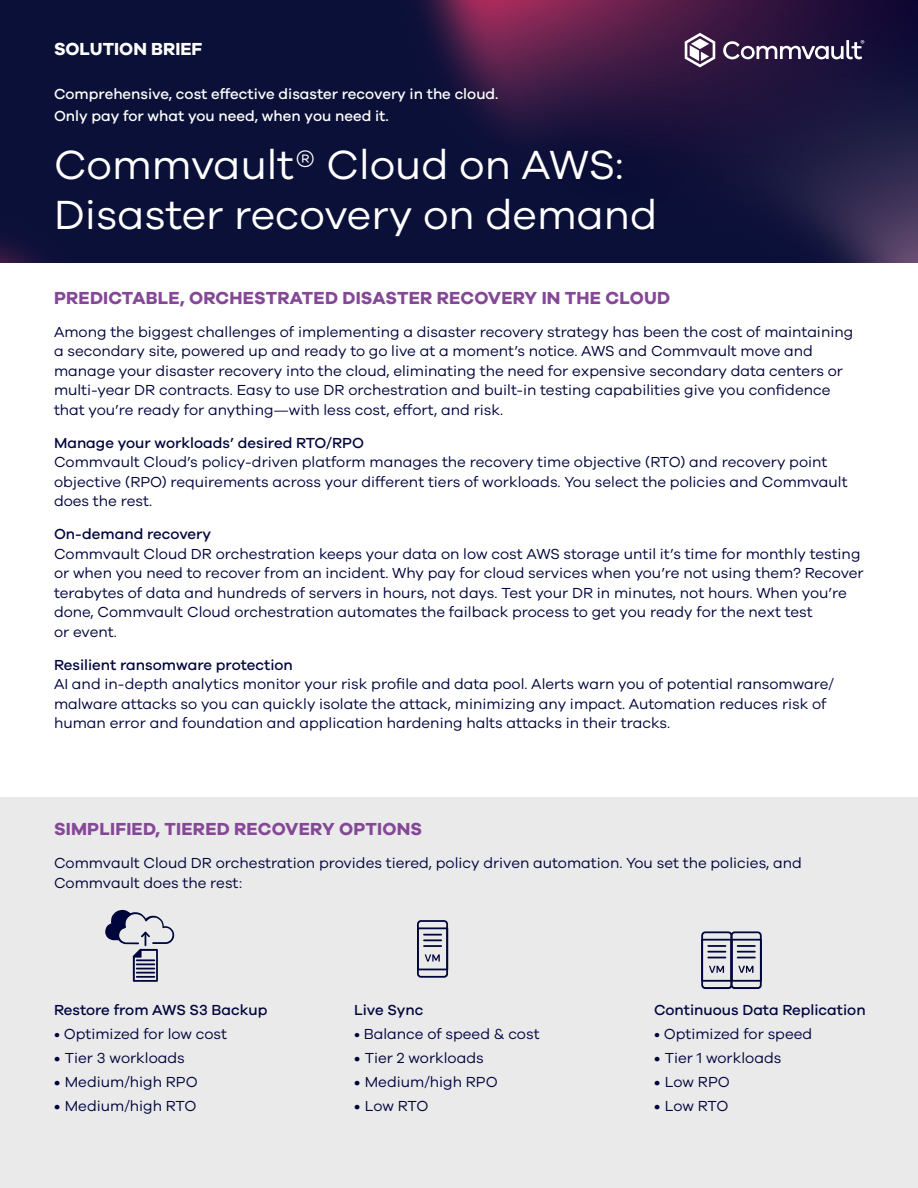
<style>
.page{position:relative;width:918px;height:1188px;background:#fff}
.page>*{position:absolute;margin:0;border:0;box-sizing:border-box;transform-origin:0 0}
.t1{font:42px/50.4px "Galano Grotesque";color:#fff}
.t2{font:700 18px "Galano Grotesque";letter-spacing:.01em;color:#844896}
.t3{font:700 18px "Galano Grotesque";color:#fff}
.t4{font:15px/19.5px "Galano Grotesque";color:#00053b}
.t5{font:500 15px "Galano Grotesque";color:#00053b}
.t6{font:500 15px/22.5px "Galano Grotesque";color:#fff}
.s1{font-weight:500}
</style>
<div class="page">
<img style="left:0;top:0;width:918px;height:262px">
<svg style="left:685px;top:33px;width:30px;height:34px"></svg>
<svg style="left:723px;top:40px;width:141px;height:19px"></svg>
<div style="left:0;top:798px;width:918px;height:390px;background:#eaeaea"></div>
<svg style="left:417px;top:920px;width:31px;height:58px"></svg>
<svg style="left:701px;top:931px;width:61px;height:58px"></svg>
<svg style="left:105px;top:910px;width:69px;height:72px"></svg>
<p class="t3" style="left:54px;top:38px;width:150px">SOLUTION BRIEF</p>
<p class="t6" style="left:54px;top:82px;width:446px">Comprehensive, cost effective disaster recovery in the cloud.<br>Only pay for what you need, when you need it.</p>
<h1 class="t1" style="left:54px;top:138px;width:605px">Commvault® Cloud on AWS:<br>Disaster recovery on demand</h1>
<p class="t2" style="left:54px;top:287px;width:618px">PREDICTABLE, ORCHESTRATED DISASTER RECOVERY IN THE CLOUD</p>
<p class="t4" style="left:54px;top:321px;width:801px">Among the biggest challenges of implementing a disaster recovery strategy has been the cost of maintaining a secondary site, powered up and ready to go live at a moment’s notice. AWS and Commvault move and manage your disaster recovery into the cloud, eliminating the need for expensive secondary data centers or multi-year DR contracts. Easy to use DR orchestration and built-in testing capabilities give you confidence that you’re ready for anything—with less cost, effort, and risk.</p>
<p class="t5" style="left:54px;top:434px;width:312px">Manage your workloads’ desired RTO/RPO</p>
<p class="t4" style="left:54px;top:452px;width:795px">Commvault Cloud’s policy-driven platform manages the recovery time objective (RTO) and recovery point objective (RPO) requirements across your different tiers of workloads. You select the policies and Commvault does the rest.</p>
<p class="t5" style="left:54px;top:525px;width:159px">On-demand recovery</p>
<p class="t4" style="left:54px;top:543px;width:811px">Commvault Cloud DR orchestration keeps your data on low cost AWS storage until it’s time for monthly testing or when you need to recover from an incident. Why pay for cloud services when you’re not using them? Recover terabytes of data and hundreds of servers in hours, not days. Test your DR in minutes, not hours. When you’re done, Commvault Cloud orchestration automates the failback process to get you ready for the next test<br>or event.</p>
<p class="t5" style="left:54px;top:656px;width:240px">Resilient ransomware protection</p>
<p class="t4" style="left:54px;top:674px;width:781px">AI and in-depth analytics monitor your risk profile and data pool. Alerts warn you of potential ransomware/ malware attacks so you can quickly isolate the attack, minimizing any impact. Automation reduces risk of human error and foundation and application hardening halts attacks in their tracks.</p>
<p class="t2" style="left:54px;top:818px;width:370px">SIMPLIFIED, TIERED RECOVERY OPTIONS</p>
<p class="t4" style="left:54px;top:853px;width:749px">Commvault Cloud DR orchestration provides tiered, policy driven automation. You set the policies, and<br>Commvault does the rest:</p>
<p class="t5" style="left:54px;top:1001px;width:215px">Restore from AWS S3 Backup</p>
<p class="t4" style="left:54px;top:1024px;width:175px">• Optimized for low cost</p>
<p class="t4" style="left:54px;top:1048px;width:132px"><span class="s1">•</span> Tier 3 workloads</p>
<p class="t4" style="left:54px;top:1072px;width:145px"><span class="s1">•</span> Medium/high RPO</p>
<p class="t4" style="left:54px;top:1096px;width:144px"><span class="s1">•</span> Medium/high RTO</p>
<p class="t5" style="left:354px;top:1001px;width:71px">Live Sync</p>
<p class="t4" style="left:354px;top:1024px;width:187px">• Balance of speed &amp; cost</p>
<p class="t4" style="left:354px;top:1048px;width:131px"><span class="s1">•</span> Tier 2 workloads</p>
<p class="t4" style="left:354px;top:1072px;width:145px"><span class="s1">•</span> Medium/high RPO</p>
<p class="t4" style="left:354px;top:1096px;width:76px"><span class="s1">•</span> Low RTO</p>
<p class="t5" style="left:654px;top:1001px;width:213px">Continuous Data Replication</p>
<p class="t4" style="left:654px;top:1024px;width:160px">• Optimized for speed</p>
<p class="t4" style="left:654px;top:1048px;width:129px"><span class="s1">•</span> Tier 1 workloads</p>
<p class="t4" style="left:654px;top:1072px;width:77px"><span class="s1">•</span> Low RPO</p>
<p class="t4" style="left:654px;top:1096px;width:76px"><span class="s1">•</span> Low RTO</p>
</div>
